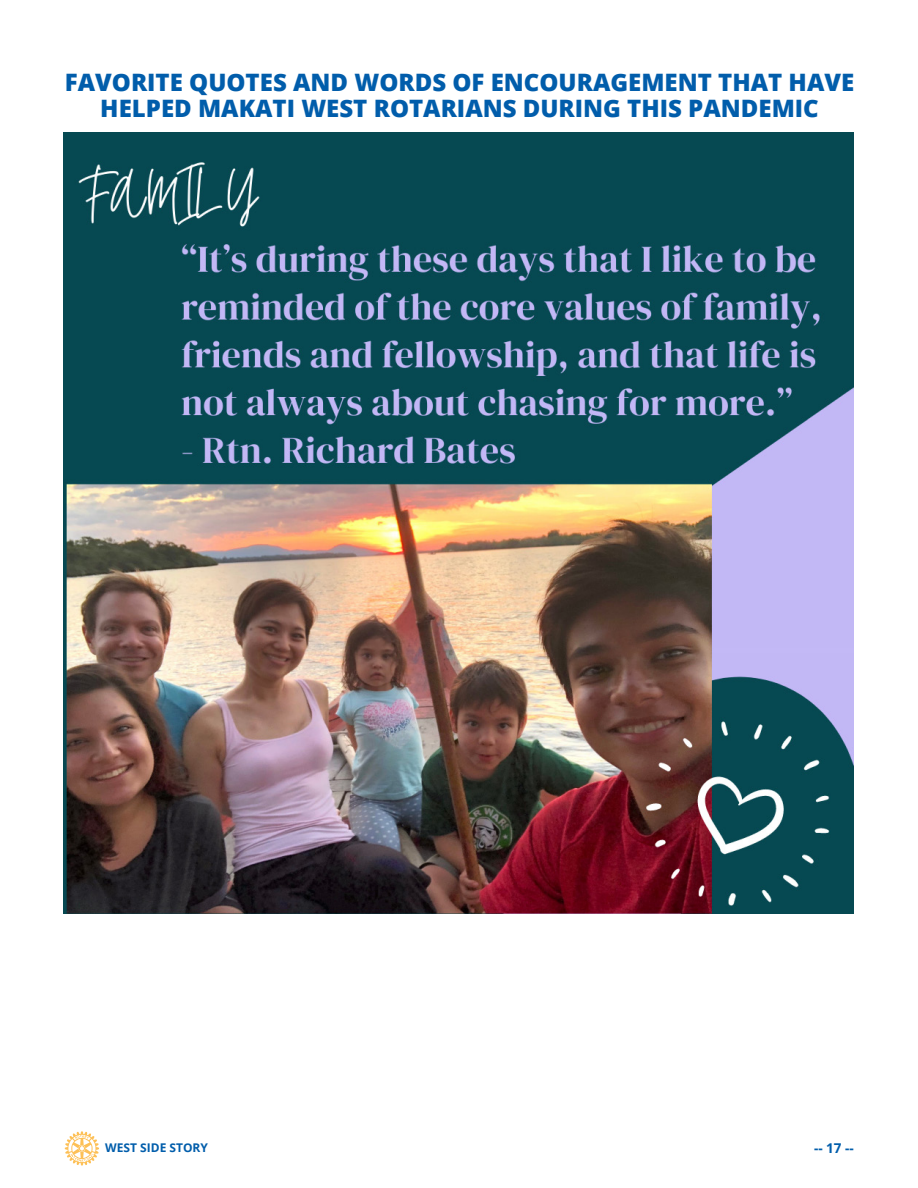
<style>
.page{position:relative;width:918px;height:1188px;background:#fff}
.page>*{position:absolute;margin:0;border:0;box-sizing:border-box;transform-origin:0 0}
.t1{font:800 24px/25.5px "Open Sans";color:#015dab;text-align:center}
.t2{font:700 13.5px "Open Sans";color:#015dab}
.t3{font:700 12px "Open Sans";color:#015dab}
</style>
<div class="page">
<svg style="left:65px;top:1131px;width:34px;height:35px"></svg>
<img style="left:63px;top:133px;width:791px;height:781px">
<p class="t1" style="left:65px;top:68px;width:791px">FAVORITE QUOTES AND WORDS OF ENCOURAGEMENT THAT HAVE<br>HELPED MAKATI WEST ROTARIANS DURING THIS PANDEMIC</p>
<p class="t3" style="left:105px;top:1140px;width:104px">WEST SIDE STORY</p>
<p class="t2" style="left:814px;top:1139px;width:41px">-- 17 --</p>
</div>
